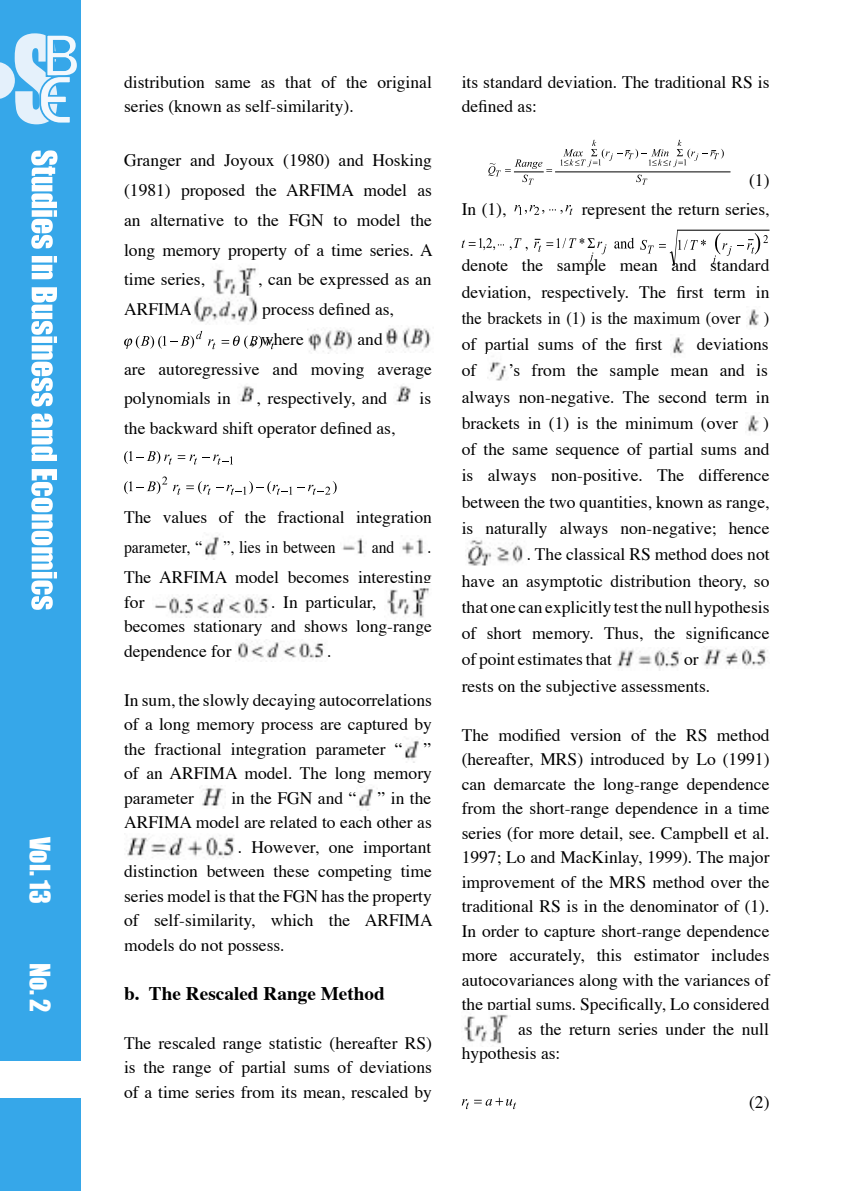
<style>
.page{position:relative;width:844px;height:1191px;background:#fff}
.page>*{position:absolute;margin:0;border:0;box-sizing:border-box;transform-origin:0 0}
.t1{font:26.07px "Impact";color:#fff}
.t2{font:700 19.25px "Times";color:#000}
.t3{font:17.5px/26.2px "Times";color:#000;text-align:justify}
.t4{font:17.5px/29.8px "Times";color:#000;text-align:right;scale:.9 1}
.t5{font:17.5px "Times";color:#000;scale:.94 1}
</style>
<div class="page">
<div style="left:0;top:0;width:81px;height:1060px;background:#36a7e9"></div>
<div style="left:0;top:1098px;width:81px;height:93px;background:#36a7e9"></div>
<svg style="left:31px;top:150px;width:26px;height:99px"></svg>
<svg style="left:32px;top:256px;width:25px;height:23px"></svg>
<svg style="left:31px;top:287px;width:26px;height:119px"></svg>
<svg style="left:31px;top:413px;width:26px;height:48px"></svg>
<svg style="left:31px;top:469px;width:26px;height:141px"></svg>
<svg style="left:0;top:33px;width:77px;height:92px"></svg>
<img style="left:213px;top:267px;width:43px;height:29px">
<img style="left:193px;top:297px;width:65px;height:26px">
<img style="left:307px;top:329px;width:45px;height:25px">
<img style="left:385px;top:327px;width:46px;height:25px">
<img style="left:239px;top:385px;width:15px;height:17px">
<img style="left:396px;top:385px;width:15px;height:17px">
<img style="left:205px;top:536px;width:14px;height:23px">
<img style="left:342px;top:538px;width:25px;height:16px">
<img style="left:402px;top:538px;width:22px;height:17px">
<img style="left:155px;top:595px;width:114px;height:22px">
<img style="left:387px;top:587px;width:42px;height:31px">
<img style="left:238px;top:639px;width:86px;height:23px">
<img style="left:405px;top:740px;width:14px;height:22px">
<img style="left:201px;top:788px;width:25px;height:20px">
<img style="left:359px;top:788px;width:14px;height:22px">
<img style="left:126px;top:835px;width:108px;height:23px">
<img style="left:748px;top:309px;width:11px;height:17px">
<img style="left:672px;top:337px;width:12px;height:17px">
<img style="left:487px;top:356px;width:19px;height:25px">
<img style="left:747px;top:415px;width:12px;height:17px">
<img style="left:467px;top:540px;width:56px;height:26px">
<img style="left:617px;top:649px;width:64px;height:21px">
<img style="left:703px;top:646px;width:65px;height:20px">
<img style="left:464px;top:1012px;width:44px;height:32px">
<svg style="left:208px;top:339px;width:7px;height:10px"></svg>
<svg style="left:221px;top:336px;width:53px;height:13px"></svg>
<svg style="left:124px;top:331px;width:78px;height:18px"></svg>
<svg style="left:178px;top:454px;width:54px;height:10px"></svg>
<svg style="left:124px;top:451px;width:48px;height:13px"></svg>
<svg style="left:186px;top:481px;width:150px;height:14px"></svg>
<svg style="left:173px;top:485px;width:7px;height:10px"></svg>
<svg style="left:124px;top:476px;width:43px;height:18px"></svg>
<hr style="left:555px;top:172px;width:175px;height:1px;background:#000">
<svg style="left:636px;top:175px;width:11px;height:10px"></svg>
<svg style="left:488px;top:159px;width:64px;height:26px"></svg>
<svg style="left:560px;top:140px;width:163px;height:27px"></svg>
<svg style="left:514px;top:205px;width:58px;height:10px"></svg>
<svg style="left:534px;top:238px;width:72px;height:24px"></svg>
<svg style="left:614px;top:238px;width:20px;height:11px"></svg>
<hr style="left:677px;top:230px;width:92px;height:1px;background:#000">
<svg style="left:711px;top:233px;width:56px;height:32px"></svg>
<svg style="left:640px;top:230px;width:65px;height:35px"></svg>
<svg style="left:461px;top:238px;width:66px;height:13px"></svg>
<svg style="left:461px;top:1097px;width:55px;height:12px"></svg>
<h1 class="t1" style="left:56px;top:836px;width:69px;rotate:90deg">Vol. 13</h1>
<h1 class="t1" style="left:56px;top:962px;width:51px;rotate:90deg">No. 2</h1>
<p class="t3" style="left:124px;top:70px;width:309px;line-height:24.5px">distribution same as that of the original series (known as self-similarity).</p>
<p class="t3" style="left:124px;top:147px;width:310px;line-height:29.8px">Granger and Joyoux (1980) and Hosking (1981) proposed the ARFIMA model as an alternative to the FGN to model the long memory property of a time series. A time series,</p>
<p class="t3" style="left:258px;top:267px;width:175px">, can be expressed as an</p>
<p class="t3" style="left:124px;top:297px;width:70px">ARFIMA</p>
<p class="t3" style="left:262px;top:297px;width:133px">process defined as,</p>
<p class="t3" style="left:250px;top:327px;width:55px">, where</p>
<p class="t3" style="left:124px;top:325px;width:309px;line-height:29.8px;text-align:left;text-indent:233px">and<br>are autoregressive and moving average polynomials in</p>
<p class="t3" style="left:256px;top:386px;width:132px">, respectively, and</p>
<p class="t3" style="left:419px;top:386px;width:13px">is</p>
<p class="t3" style="left:124px;top:416px;width:273px">the backward shift operator defined as,</p>
<p class="t3" style="left:124px;top:504px;width:309px;line-height:29.8px">The values of the fractional integration parameter, “ ”, lies in between</p>
<p class="t4" style="left:371px;top:533px;width:27px">and</p>
<p class="t4" style="left:124px;top:533px;width:343px">.<br>The ARFIMA model becomes interesting</p>
<p class="t3" style="left:124px;top:589px;width:22px">for</p>
<p class="t3" style="left:124px;top:590px;width:309px;line-height:24.5px;text-align:left;text-indent:147px">. In particular, becomes stationary and shows long-range dependence for</p>
<p class="t3" style="left:327px;top:638px;width:6px">.</p>
<p class="t3" style="left:124px;top:688px;width:309px;line-height:24.5px">In sum, the slowly decaying autocorrelations of a long memory process are captured by the fractional integration parameter “ ” of an ARFIMA model. The long memory parameter</p>
<p class="t3" style="left:231px;top:785px;width:201px">in the FGN and “ ” in the</p>
<p class="t3" style="left:124px;top:810px;width:309px">ARFIMA model are related to each other as</p>
<p class="t3" style="left:238px;top:834px;width:195px">. However, one important</p>
<p class="t3" style="left:124px;top:859px;width:309px">distinction between these competing time</p>
<p class="t3" style="left:124px;top:883px;width:309px">series model is that the FGN has the property</p>
<p class="t3" style="left:124px;top:908px;width:310px">of self-similarity, which the ARFIMA</p>
<p class="t3" style="left:124px;top:932px;width:162px">models do not possess.</p>
<p class="t2" style="left:124px;top:980px;width:262px">b. The Rescaled Range Method</p>
<p class="t3" style="left:124px;top:1031px;width:309px;line-height:24.5px">The rescaled range statistic (hereafter RS) is the range of partial sums of deviations of a time series from its mean, rescaled by</p>
<p class="t3" style="left:461px;top:70px;width:309px;line-height:24.5px">its standard deviation. The traditional RS is defined as:</p>
<p class="t3" style="left:748px;top:168px;width:22px">(1)</p>
<p class="t3" style="left:461px;top:197px;width:46px">In (1),</p>
<p class="t3" style="left:581px;top:197px;width:189px">represent the return series,</p>
<p class="t3" style="left:461px;top:253px;width:309px">denote the sample mean and standard deviation, respectively. The first term in the brackets in (1) is the maximum (over</p>
<p class="t5" style="left:763px;top:307px;width:7px">)</p>
<p class="t3" style="left:461px;top:332px;width:202px">of partial sums of the first</p>
<p class="t3" style="left:696px;top:332px;width:73px">deviations</p>
<p class="t3" style="left:461px;top:358px;width:16px">of</p>
<p class="t3" style="left:461px;top:358px;width:309px;text-indent:47px">ʼs from the sample mean and is always non-negative. The second term in brackets in (1) is the minimum (over</p>
<p class="t3" style="left:461px;top:411px;width:309px;text-indent:301px">) of the same sequence of partial sums and is always non-positive. The difference between the two quantities, known as range, is naturally always non-negative; hence</p>
<p class="t3" style="left:461px;top:542px;width:309px;text-indent:65px">. The classical RS method does not have an asymptotic distribution theory, so that one can explicitly test the null hypothesis of short memory. Thus, the significance of point estimates that</p>
<p class="t3" style="left:461px;top:647px;width:250px;text-indent:222px">or rests on the subjective assessments.</p>
<p class="t3" style="left:461px;top:722px;width:309px">The modified version of the RS method</p>
<p class="t3" style="left:461px;top:747px;width:309px">(hereafter, MRS) introduced by Lo (1991)</p>
<p class="t3" style="left:461px;top:771px;width:309px">can demarcate the long-range dependence</p>
<p class="t3" style="left:461px;top:796px;width:309px">from the short-range dependence in a time</p>
<p class="t3" style="left:461px;top:820px;width:309px">series (for more detail, see. Campbell et al.</p>
<p class="t3" style="left:461px;top:845px;width:309px">1997; Lo and MacKinlay, 1999). The major</p>
<p class="t3" style="left:461px;top:869px;width:309px">improvement of the MRS method over the</p>
<p class="t3" style="left:461px;top:894px;width:309px">traditional RS is in the denominator of (1).</p>
<p class="t3" style="left:461px;top:918px;width:309px">In order to capture short-range dependence</p>
<p class="t3" style="left:461px;top:943px;width:309px">more accurately, this estimator includes</p>
<p class="t3" style="left:461px;top:967px;width:309px">autocovariances along with the variances of</p>
<p class="t3" style="left:461px;top:992px;width:309px">the partial sums. Specifically, Lo considered</p>
<p class="t3" style="left:518px;top:1016px;width:252px">as the return series under the null</p>
<p class="t3" style="left:461px;top:1041px;width:100px">hypothesis as:</p>
<p class="t3" style="left:748px;top:1090px;width:22px">(2)</p>
</div>
